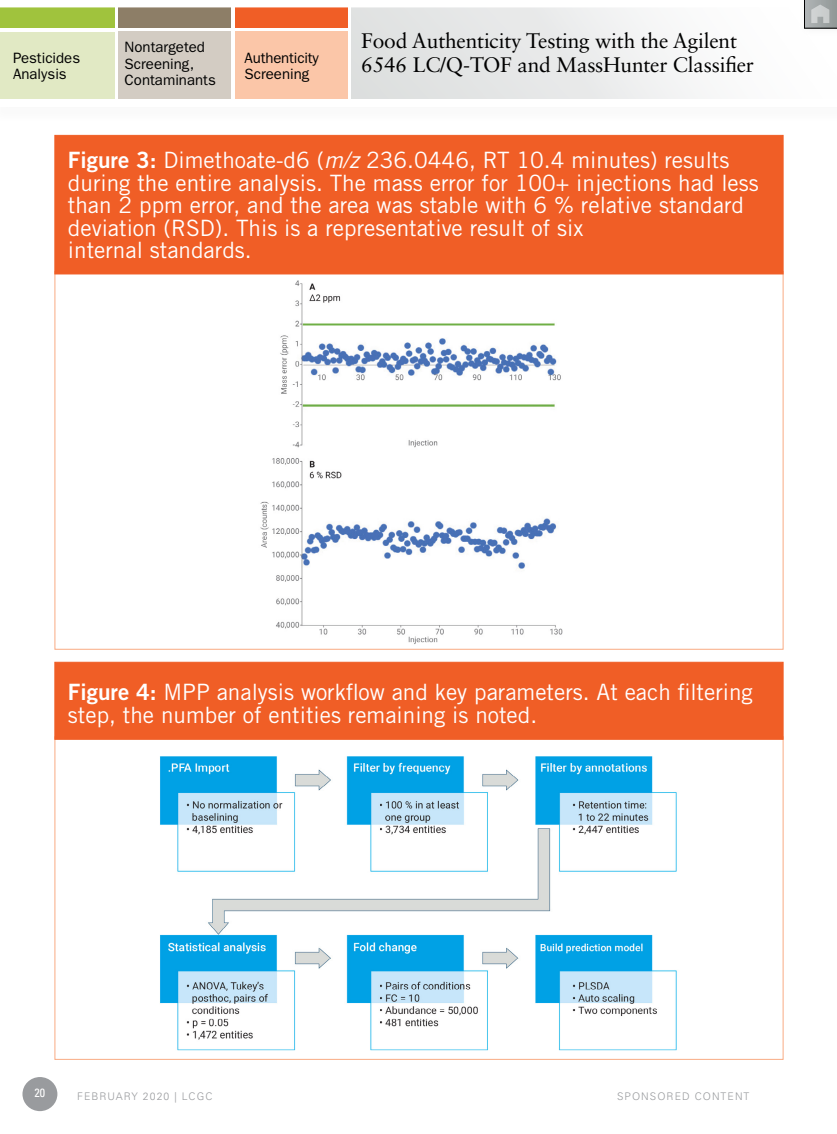
<style>
.page{position:relative;width:837px;height:1134px;background:#fff}
.page>*{position:absolute;margin:0;border:0;box-sizing:border-box;transform-origin:0 0}
.t1{font:22.5px/22.5px "Trade Gothic LT Std";color:#fff}
.t2{font:21px/24px "Sabon LT Std";letter-spacing:-.01em;color:#000}
.t3{font:15px/16.5px "ITC Franklin Gothic Std";color:#000}
.t4{font:condensed 12px "Univers LT Std";color:#fff}
.t5{font:300 10.5px "Univers LT Std";letter-spacing:.1em;color:#999b9e}
.s1{font-family:"Trade Gothic LT Std Bd 2"}
.s2{font-style:italic}
</style>
<div class="page">
<svg style="left:0;top:7px;width:352px;height:92px"></svg>
<div style="left:0;top:7px;width:115px;height:20px;background:#a0c33d"></div>
<div style="left:119px;top:7px;width:112px;height:20px;background:#8d7e67"></div>
<div style="left:235px;top:7px;width:112px;height:20px;background:#f05e26"></div>
<div style="left:0;top:33px;width:115px;height:67px;background:#e1e9c4"></div>
<div style="left:119px;top:32px;width:112px;height:67px;background:#d3ccc3"></div>
<div style="left:235px;top:32px;width:112px;height:67px;background:#fbc6a8"></div>
<div style="left:352px;top:7px;width:485px;height:92px;background:linear-gradient(to right,#dbdedd,#fff)"></div>
<div style="left:21px;top:1075px;width:38px;height:38px;background:#999b9e;border-radius:50%"></div>
<div style="left:19px;top:1073px;width:42px;height:42px;border:4px solid #fff;border-radius:50%"></div>
<div style="left:0;top:99px;width:837px;height:7px;background:#fff"></div>
<div style="left:797px;top:0;width:40px;height:39px;background:#fefefe"></div>
<svg style="left:804px;top:0;width:33px;height:29px"></svg>
<img style="left:248px;top:274px;width:341px;height:370px">
<div style="left:54px;top:135px;width:729px;height:139px;background:#f05e26"></div>
<img style="left:160px;top:756px;width:517px;height:295px">
<div style="left:54px;top:662px;width:729px;height:78px;background:#f05e26;border:1px solid #f05e26"></div>
<p class="t3" style="left:13px;top:50px;width:69px">Pesticides<br>Analysis</p>
<p class="t3" style="left:125px;top:39px;width:93px">Nontargeted<br>Screening,<br>Contaminants</p>
<p class="t3" style="left:245px;top:50px;width:76px">Authenticity<br>Screening</p>
<p class="t2" style="left:361px;top:29px;width:394px">Food Authenticity Testing with the Agilent<br>6546 LC/Q-TOF and MassHunter Classifier</p>
<p class="t1" style="left:68px;top:149px;width:692px"><span class="s1">Figure 3:</span> Dimethoate-d6 (<span class="s2">m/z</span> 236.0446, RT 10.4 minutes) results during the entire analysis. The mass error for 100+ injections had less than 2 ppm error, and the area was stable with 6 % relative standard deviation (RSD). This is a representative result of six<br>internal standards.</p>
<p class="t1" style="left:68px;top:681px;width:686px"><span class="s1">Figure 4:</span> MPP analysis workflow and key parameters. At each filtering step, the number of entities remaining is noted.</p>
<p class="t4" style="left:35px;top:1085px;width:12px">20</p>
<p class="t5" style="left:77px;top:1090px;width:137px">FEBRUARY 2020 | LCGC</p>
<p class="t5" style="left:617px;top:1090px;width:134px">SPONSORED CONTENT</p>
</div>
